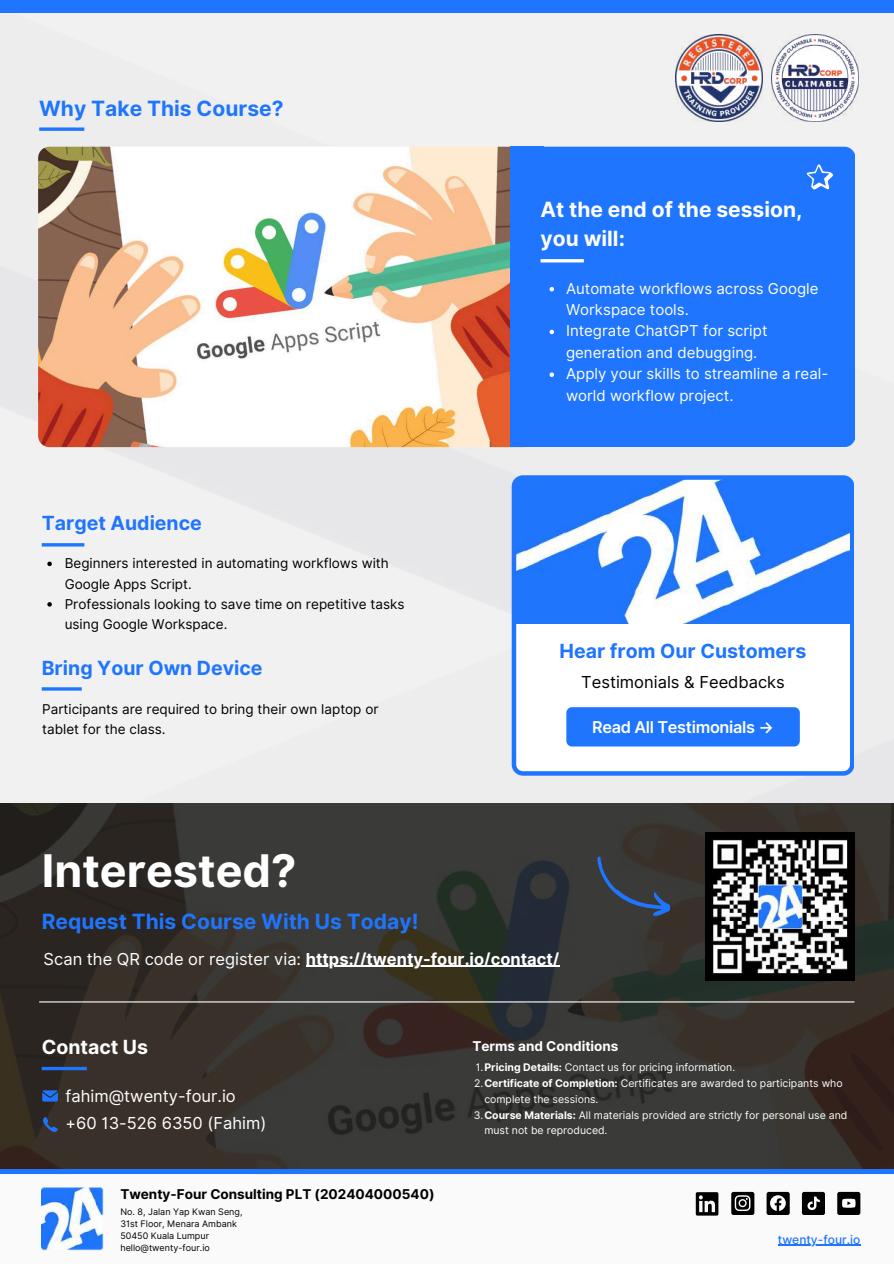
<style>
.page{position:relative;width:894px;height:1264px;background:#fff}
.page>*{position:absolute;margin:0;border:0;box-sizing:border-box;transform-origin:0 0}
.t1{font:700 45px "Inter";color:#fff}
.t2{font:700 21px "Inter";color:#1f75fe}
.t3{font:700 21px/29.2px "Inter";color:#fff}
.t4{font:700 19.5px "Inter";color:#1f75fe}
.t5{font:700 19.5px "Inter";color:#fff}
.t6{font:700 16.5px "Inter";color:#fff}
.t7{font:16.5px/27px "Inter";color:#fff}
.t8{font:16.5px "Inter";color:#000}
.t9{font:600 16.35px "Inter";letter-spacing:-.02em;color:#fff}
.t10{font:15px/21.3px "Inter";color:#fff}
.t11{font:13.5px/20.2px "Inter";color:#000}
.t12{font:700 13.5px "Inter";color:#000}
.t13{font:700 13.5px "Inter";color:#fff}
.t14{font:500 12px "Inter";color:#1f75fe}
.t15{font:10.5px "Inter";color:#fff}
.t16{font:9px/12px "Inter";color:#000}
.s1{font-weight:400}
.s2{font-weight:700}
</style>
<div class="page">
<img style="left:0;top:13px;width:893px;height:790px">
<svg style="left:39px;top:127px;width:45px;height:4px"></svg>
<svg style="left:0;top:803px;width:893px;height:366px;background:#35332e"></svg>
<svg style="left:585px;top:855px;width:90px;height:69px;background:#373d45"></svg>
<svg style="left:42px;top:1066px;width:45px;height:4px"></svg>
<svg style="left:0;top:1169px;width:893px;height:82px"></svg>
<svg style="left:42px;top:1090px;width:16px;height:11px"></svg>
<svg style="left:42px;top:1116px;width:16px;height:17px"></svg>
<svg style="left:695px;top:1192px;width:23px;height:23px"></svg>
<div style="left:731px;top:1191px;width:23px;height:23px;background:#000;border-radius:2px"></div>
<svg style="left:734px;top:1195px;width:16px;height:15px"></svg>
<div style="left:766px;top:1191px;width:23px;height:23px;background:#000;border-radius:2px"></div>
<svg style="left:770px;top:1195px;width:15px;height:15px"></svg>
<div style="left:801px;top:1191px;width:23px;height:23px;background:#000;border-radius:2px"></div>
<svg style="left:807px;top:1196px;width:12px;height:13px"></svg>
<div style="left:837px;top:1191px;width:23px;height:23px;background:#000;border-radius:2px"></div>
<svg style="left:842px;top:1198px;width:13px;height:9px"></svg>
<div style="left:0;top:0;width:893px;height:13px;background:#1f75fe"></div>
<hr style="left:39px;top:1001px;width:815px;height:1px;background:#fff">
<img style="left:42px;top:1185px;width:62px;height:65px">
<hr style="left:42px;top:687px;width:40px;height:3px;background:#1f75fe">
<hr style="left:42px;top:543px;width:42px;height:3px;background:#1f75fe">
<img style="left:675px;top:35px;width:87px;height:87px">
<img style="left:771px;top:35px;width:87px;height:87px">
<img style="left:705px;top:832px;width:149px;height:148px">
<hr style="left:306px;top:965px;width:253px;height:1px;background:#fff">
<hr style="left:777px;top:1244px;width:83px;height:1px;background:#1f75fe">
<svg style="left:47px;top:561px;width:5px;height:5px"></svg>
<svg style="left:47px;top:602px;width:5px;height:4px"></svg>
<div style="left:508px;top:147px;width:346px;height:300px;background:#1f75fe;border-radius:11px"></div>
<img style="left:38px;top:147px;width:496px;height:300px;border-radius:11px">
<div style="left:510px;top:147px;width:34px;height:300px;background:#1f75fe"></div>
<svg style="left:806px;top:164px;width:27px;height:26px"></svg>
<hr style="left:540px;top:259px;width:43px;height:3px;background:#fff">
<svg style="left:549px;top:287px;width:5px;height:4px"></svg>
<svg style="left:549px;top:330px;width:5px;height:4px"></svg>
<svg style="left:549px;top:372px;width:5px;height:5px"></svg>
<svg style="left:511px;top:475px;width:342px;height:300px"></svg>
<h2 class="t2" style="left:39px;top:96px;width:246px">Why Take This Course?</h2>
<h3 class="t4" style="left:42px;top:511px;width:162px">Target Audience</h3>
<p class="t11" style="left:65px;top:553px;width:341px">Beginners interested in automating workflows with Google Apps Script.<br>Professionals looking to save time on repetitive tasks using Google Workspace.</p>
<h3 class="t4" style="left:42px;top:656px;width:222px">Bring Your Own Device</h3>
<p class="t11" style="left:42px;top:698px;width:338px">Participants are required to bring their own laptop or tablet for the class.</p>
<h1 class="t1" style="left:42px;top:843px;width:256px">Interested?</h1>
<h2 class="t2" style="left:42px;top:908px;width:378px">Request This Course With Us Today!</h2>
<h2 class="t3" style="left:540px;top:195px;width:263px">At the end of the session, you will:</h2>
<h3 class="t10" style="left:566px;top:277px;width:264px">Automate workflows across Google<br>Workspace tools.<br>Integrate ChatGPT for script generation and debugging.<br>Apply your skills to streamline a real&shy;world workflow project.</h3>
<h3 class="t4" style="left:559px;top:639px;width:248px">Hear from Our Customers</h3>
<h3 class="t8" style="left:581px;top:672px;width:205px">Testimonials &amp; Feedbacks</h3>
<h3 class="t9" style="left:592px;top:716px;width:183px">Read All Testimonials →</h3>
<h3 class="t6" style="left:44px;top:948px;width:517px"><span class="s1">Scan the QR code or register via:</span> https://twenty-four.io/contact/</h3>
<h3 class="t5" style="left:42px;top:1035px;width:108px">Contact Us</h3>
<h3 class="t7" style="left:66px;top:1082px;width:202px">fahim@twenty-four.io +60 13-526 6350 (Fahim)</h3>
<p class="t12" style="left:120px;top:1185px;width:315px">Twenty-Four Consulting PLT (202404000540)</p>
<p class="t16" style="left:120px;top:1205px;width:124px">No. 8, Jalan Yap Kwan Seng,<br>31st Floor, Menara Ambank<br>50450 Kuala Lumpur hello@twenty-four.io</p>
<p class="t13" style="left:472px;top:1037px;width:148px">Terms and Conditions</p>
<p class="t15" style="left:475px;top:1061px;width:261px">1.<span class="s2">Pricing Details:</span> Contact us for pricing information.</p>
<p class="t15" style="left:474px;top:1077px;width:370px">2.<span class="s2">Certificate of Completion:</span> Certificates are awarded to participants who</p>
<p class="t15" style="left:484px;top:1092px;width:116px">complete the sessions.</p>
<p class="t15" style="left:473px;top:1108px;width:375px">3.<span class="s2">Course Materials:</span> All materials provided are strictly for personal use and</p>
<p class="t15" style="left:484px;top:1124px;width:125px">must not be reproduced.</p>
<p class="t14" style="left:777px;top:1232px;width:84px">twenty-four.io</p>
</div>
